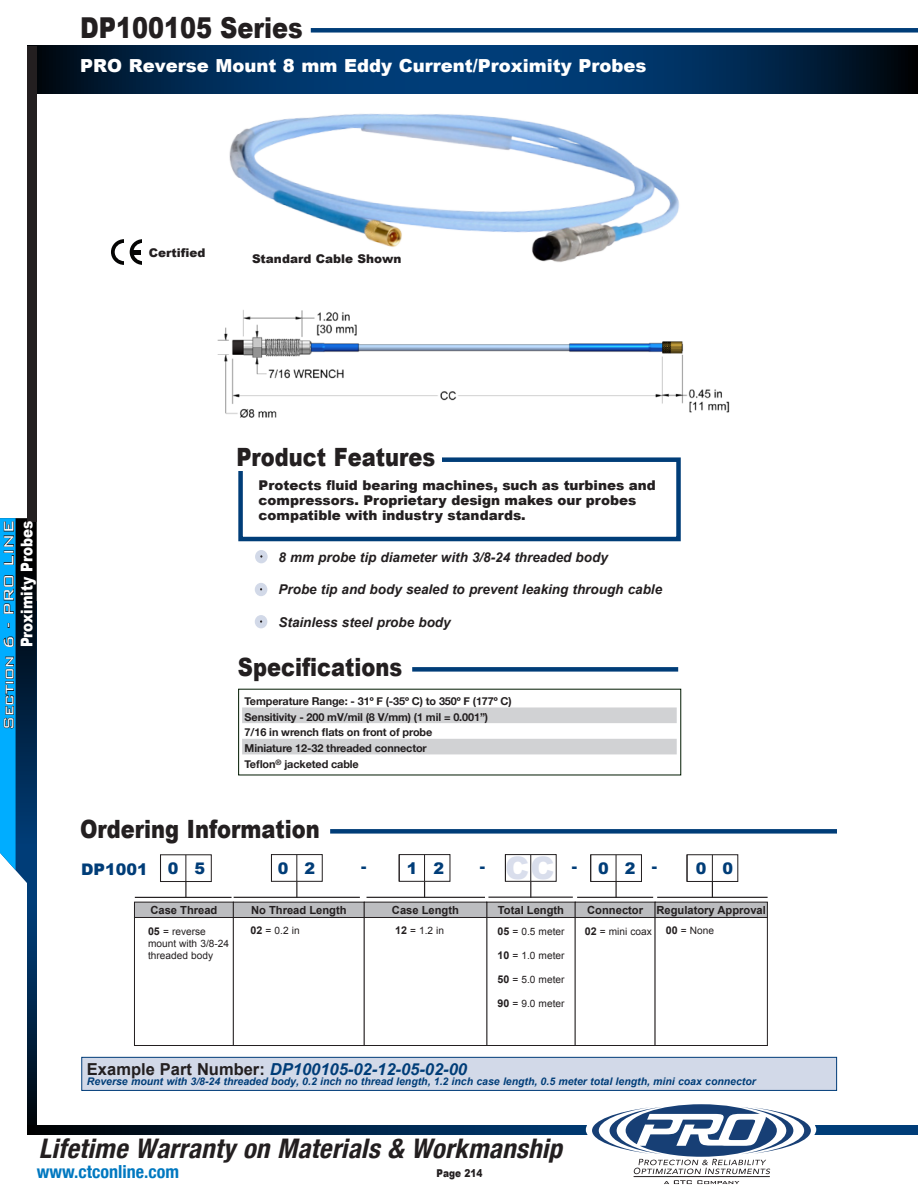
<style>
.page{position:relative;width:918px;height:1188px;background:#fff}
.page>*{position:absolute;margin:0;border:0;box-sizing:border-box;transform-origin:0 0}
.t1{font:900 30.9px "Arial";color:#d9deec}
.Page_Headers__PG{font:900 28.8px "Arial";color:#231f20;scale:.83 1}
.t2{font:italic 700 condensed 27px "Helvetica Neue";color:#231f20}
.t3{font:900 25.2px "Arial";color:#231f20;scale:.83 1}
.t4{font:900 18px "Arial";color:#fff}
.t5{font:700 condensed 18px "Helvetica Neue";color:#0078c0}
.t6{font:300 18px "Bank Gothic";color:#fff}
.t7{font:italic 700 16.5px "Arial";color:#003d78}
.t8{font:900 16.2px "Arial";color:#fff;scale:.83 1}
.t9{font:900 15.9px "Arial";color:#003d78}
.t10{font:900 13.5px/15px "Arial";color:#231f20}
.t11{font:italic 700 13.5px "Arial";color:#231f20}
.t12{font:900 12px "Arial";color:#231f20}
.t13{font:700 11.1px "Arial";color:#231f20}
.t14{font:700 10.95px "Helvetica Neue";letter-spacing:-.01em;color:#231f20}
.t15{font:900 10.8px "Arial";color:#231f20;scale:.83 1}
.t16{font:italic 700 10.5px "Arial";color:#003d78}
.t17{font:10.2px/12px "Arial";color:#231f20}
.s1{font-weight:700;font-size:10.65px}
.s2{font-style:normal;color:#231f20}
</style>
<div class="page">
<svg style="left:27px;top:894px;width:10px;height:231px;background:#002447"></svg>
<svg style="left:27px;top:1125px;width:891px;height:10px;background:#002346"></svg>
<svg style="left:37px;top:46px;width:880px;height:47px;background:#002b56"></svg>
<svg style="left:0;top:518px;width:37px;height:376px;background:#0f5884"></svg>
<div style="left:27px;top:46px;width:10px;height:475px;background:#231f20"></div>
<div style="left:586px;top:1098px;width:230px;height:62px;background:#fff;border-radius:50%"></div>
<svg style="left:664px;top:1180px;width:75px;height:4px"></svg>
<hr style="left:634px;top:1176px;width:136px;height:1px;background:#231f20">
<svg style="left:592px;top:1104px;width:219px;height:70px"></svg>
<hr style="left:917px;top:46px;width:1px;height:47px;background:#000">
<div style="left:311px;top:28px;width:607px;height:5px;background:#003d78"></div>
<img style="left:217px;top:310px;width:513px;height:108px">
<img style="left:229px;top:113px;width:450px;height:149px">
<div style="left:238px;top:457px;width:443px;height:84px;border:4px solid #003d78"></div>
<div style="left:82px;top:1057px;width:755px;height:33px;background:#d2d9e8"></div>
<div style="left:81px;top:1057px;width:756px;height:34px;border:1px solid #013d79"></div>
<div style="left:134px;top:917px;width:100px;height:129px;border:1px solid #231f20"></div>
<div style="left:134px;top:902px;width:99px;height:15px;background:#bcbdc0"></div>
<div style="left:134px;top:902px;width:100px;height:16px;border:1px solid #231f20"></div>
<div style="left:487px;top:902px;width:88px;height:15px;background:#bcbdc0"></div>
<div style="left:486px;top:902px;width:90px;height:16px;border:1px solid #231f20"></div>
<div style="left:575px;top:902px;width:80px;height:15px;background:#bcbdc0"></div>
<div style="left:575px;top:902px;width:80px;height:16px;border:1px solid #231f20"></div>
<div style="left:655px;top:917px;width:113px;height:129px;border:1px solid #231f20"></div>
<div style="left:655px;top:902px;width:112px;height:15px;background:#bcbdc0"></div>
<div style="left:655px;top:902px;width:113px;height:16px;border:1px solid #231f20"></div>
<div style="left:233px;top:917px;width:132px;height:129px;border:1px solid #231f20"></div>
<div style="left:233px;top:902px;width:131px;height:15px;background:#bcbdc0"></div>
<div style="left:233px;top:902px;width:132px;height:16px;border:1px solid #231f20"></div>
<div style="left:364px;top:917px;width:123px;height:129px;border:1px solid #231f20"></div>
<div style="left:364px;top:902px;width:123px;height:15px;background:#bcbdc0"></div>
<div style="left:364px;top:902px;width:123px;height:16px;border:1px solid #231f20"></div>
<div style="left:160px;top:854px;width:52px;height:28px;border:1px solid #231f20"></div>
<svg style="left:160px;top:855px;width:1px;height:26px"></svg>
<svg style="left:185px;top:855px;width:2px;height:42px"></svg>
<hr style="left:135px;top:897px;width:97px;height:1px;background:#231f20">
<div style="left:505px;top:854px;width:51px;height:28px;border:1px solid #231f20"></div>
<svg style="left:505px;top:855px;width:1px;height:26px"></svg>
<svg style="left:530px;top:855px;width:1px;height:42px"></svg>
<hr style="left:488px;top:897px;width:85px;height:1px;background:#231f20">
<div style="left:590px;top:854px;width:52px;height:28px;border:1px solid #231f20"></div>
<svg style="left:590px;top:855px;width:1px;height:26px"></svg>
<svg style="left:615px;top:855px;width:2px;height:42px"></svg>
<hr style="left:577px;top:897px;width:76px;height:1px;background:#231f20">
<div style="left:687px;top:854px;width:51px;height:28px;border:1px solid #231f20"></div>
<svg style="left:687px;top:855px;width:1px;height:26px"></svg>
<svg style="left:712px;top:855px;width:1px;height:42px"></svg>
<hr style="left:657px;top:897px;width:111px;height:1px;background:#231f20">
<div style="left:271px;top:854px;width:52px;height:28px;border:1px solid #231f20"></div>
<svg style="left:271px;top:855px;width:1px;height:26px"></svg>
<svg style="left:296px;top:855px;width:2px;height:42px"></svg>
<hr style="left:234px;top:897px;width:126px;height:1px;background:#231f20">
<div style="left:399px;top:854px;width:51px;height:28px;border:1px solid #231f20"></div>
<svg style="left:399px;top:855px;width:1px;height:26px"></svg>
<svg style="left:424px;top:855px;width:1px;height:42px"></svg>
<hr style="left:367px;top:897px;width:118px;height:1px;background:#231f20">
<div style="left:330px;top:829px;width:507px;height:5px;background:#003d78"></div>
<div style="left:412px;top:667px;width:266px;height:5px;background:#003d78"></div>
<div style="left:255px;top:550px;width:13px;height:13px;background:#d2d9e8;border-radius:50%"></div>
<div style="left:255px;top:583px;width:12px;height:13px;background:#d2d9e8;border-radius:50%"></div>
<div style="left:255px;top:615px;width:12px;height:13px;background:#d2d9e8;border-radius:50%"></div>
<div style="left:236px;top:446px;width:206px;height:25px;background:#fff"></div>
<svg style="left:111px;top:239px;width:31px;height:26px"></svg>
<svg style="left:242px;top:707px;width:435px;height:47px"></svg>
<p class="Page_Headers__PG" style="left:80px;top:12px;width:270px">DP100105 Series</p>
<p class="t4" style="left:80px;top:55px;width:568px">PRO Reverse Mount 8 mm Eddy Current/Proximity Probes</p>
<p class="t12" style="left:149px;top:246px;width:58px">Certified</p>
<p class="t12" style="left:252px;top:252px;width:151px">Standard Cable Shown</p>
<h3 class="t6" style="left:-5px;top:730px;width:211px;rotate:-90deg">Section 6 - PRO LINE</h3>
<p class="t8" style="left:18px;top:647px;width:154px;rotate:-90deg">Proximity Probes</p>
<p class="t3" style="left:236px;top:443px;width:241px">Product Features</p>
<p class="t10" style="left:259px;top:478px;width:399px">Protects fluid bearing machines, such as turbines and compressors. Proprietary design makes our probes compatible with industry standards.</p>
<p class="t11" style="left:279px;top:548px;width:331px">8 mm probe tip diameter with 3/8-24 threaded body</p>
<p class="t11" style="left:279px;top:580px;width:385px">Probe tip and body sealed to prevent leaking through cable</p>
<p class="t11" style="left:279px;top:613px;width:174px">Stainless steel probe body</p>
<p class="t3" style="left:238px;top:653px;width:200px">Specifications</p>
<p class="t14" style="left:245px;top:694px;width:269px">Temperature Range: - 31º F (-35º C) to 350º F (177º C)</p>
<p class="t14" style="left:245px;top:710px;width:245px">Sensitivity - 200 mV/mil (8 V/mm) (1 mil = 0.001”)</p>
<p class="t14" style="left:245px;top:726px;width:189px">7/16 in wrench flats on front of probe</p>
<p class="t14" style="left:245px;top:741px;width:184px">Miniature 12-32 threaded connector</p>
<p class="t14" style="left:245px;top:757px;width:116px">Teflon<sup>®</sup> jacketed cable</p>
<p class="t3" style="left:80px;top:815px;width:290px">Ordering Information</p>
<p class="t1" style="left:505px;top:851px;width:51px">CC</p>
<p class="t9" style="left:598px;top:860px;width:39px">0 2</p>
<p class="t9" style="left:696px;top:859px;width:39px">0 0</p>
<p class="t9" style="left:81px;top:861px;width:68px">DP1001</p>
<p class="t9" style="left:168px;top:860px;width:39px">0 5</p>
<p class="t9" style="left:278px;top:860px;width:39px">0 2</p>
<p class="t9" style="left:361px;top:857px;width:7px">-</p>
<p class="t9" style="left:407px;top:860px;width:39px">1 2</p>
<p class="t9" style="left:480px;top:857px;width:7px">-</p>
<p class="t9" style="left:572px;top:857px;width:7px">-</p>
<p class="t9" style="left:652px;top:857px;width:7px">-</p>
<p class="t13" style="left:150px;top:903px;width:69px">Case Thread</p>
<p class="t13" style="left:251px;top:903px;width:97px">No Thread Length</p>
<p class="t13" style="left:392px;top:903px;width:69px">Case Length</p>
<p class="t13" style="left:498px;top:903px;width:68px">Total Length</p>
<p class="t13" style="left:587px;top:903px;width:57px">Connector</p>
<p class="t13" style="left:656px;top:903px;width:111px">Regulatory Approval</p>
<p class="t17" style="left:148px;top:926px;width:83px"><span class="s1">05</span> = reverse mount with 3/8-24 threaded body</p>
<p class="t17" style="left:251px;top:924px;width:51px"><span class="s1">02</span> = 0.2 in</p>
<p class="t17" style="left:395px;top:925px;width:51px"><span class="s1">12</span> = 1.2 in</p>
<p class="t17" style="left:497px;top:925px;width:69px"><span class="s1">05</span> = 0.5 meter</p>
<p class="t17" style="left:585px;top:925px;width:69px"><span class="s1">02</span> = mini coax</p>
<p class="t17" style="left:666px;top:924px;width:50px"><span class="s1">00</span> = None</p>
<p class="t17" style="left:497px;top:949px;width:69px"><span class="s1">10</span> = 1.0 meter</p>
<p class="t17" style="left:497px;top:973px;width:69px"><span class="s1">50</span> = 5.0 meter</p>
<p class="t17" style="left:497px;top:997px;width:69px"><span class="s1">90</span> = 9.0 meter</p>
<p class="t7" style="left:87px;top:1058px;width:382px"><span class="s2">Example Part Number:</span> DP100105-02-12-05-02-00</p>
<p class="t16" style="left:87px;top:1074px;width:670px">Reverse mount with 3/8-24 threaded body, 0.2 inch no thread length, 1.2 inch case length, 0.5 meter total length, mini coax connector</p>
<h3 class="t2" style="left:39px;top:1132px;width:532px">Lifetime Warranty on Materials &amp; Workmanship</h3>
<p class="t15" style="left:437px;top:1168px;width:57px">Page 214</p>
<h3 class="t5" style="left:37px;top:1161px;width:144px">www.ctconline.com</h3>
</div>
